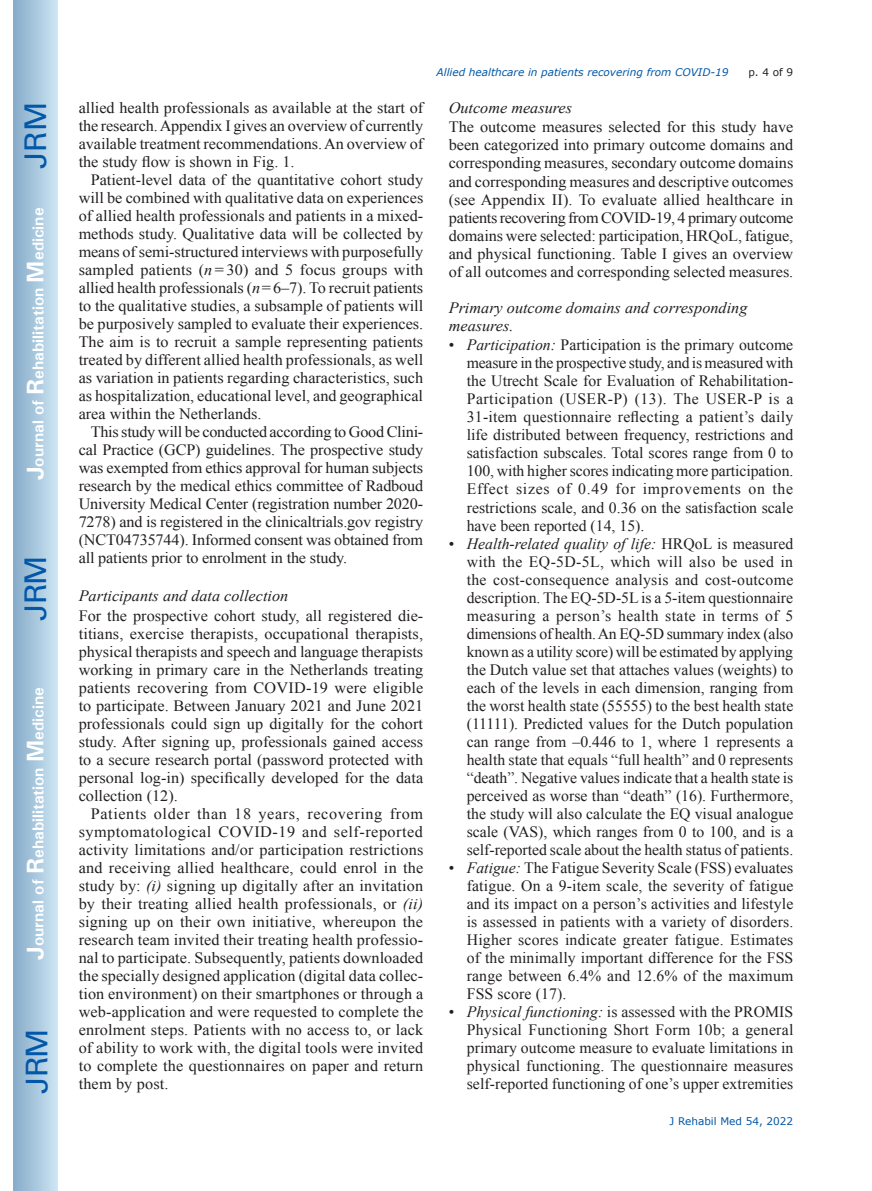
<style>
.page{position:relative;width:872px;height:1191px;background:#fff}
.page>*{position:absolute;margin:0;border:0;box-sizing:border-box;transform-origin:0 0}
.t1{font:30px "Univers";letter-spacing:-.03em;color:#0157a8}
.Txi{font:15.75px/18px "Times New Roman";color:#231f20;text-align:justify}
.Bulleted_list{font:15.75px/18px "Times New Roman";color:#231f20;text-align:justify}
.Tx{font:15.75px/18px "Times New Roman";color:#231f20;text-align:justify}
.Bulleted_list_last{font:15.75px/18px "Times New Roman";letter-spacing:.005em;color:#231f20;text-align:justify}
.t2{font:italic 15.75px/18px "Times New Roman";color:#231f20}
.t3{font:700 15.75px "Univers";color:#fff}
.t4{font:italic 10.5px "Verdana";color:#0157a8}
.t5{font:10.5px "Verdana";color:#0157a8}
.t6{font:10.5px "Verdana";color:#231f20}
.s1{font-size:24px}
.s2{font-style:italic}
</style>
<div class="page">
<div style="left:14px;top:0;width:43px;height:1191px;background:linear-gradient(to right,#88acca,#cbe5f2)"></div>
<h1 class="t1" style="left:18px;top:169px;width:68px;rotate:-90deg">JRM</h1>
<p class="t3" style="left:28px;top:480px;width:274px;rotate:-90deg"><span class="s1">J</span>ournal of <span class="s1">R</span>ehabilitation <span class="s1">M</span>edicine</p>
<h1 class="t1" style="left:18px;top:620px;width:67px;rotate:-90deg">JRM</h1>
<p class="t3" style="left:28px;top:959px;width:274px;rotate:-90deg"><span class="s1">J</span>ournal of <span class="s1">R</span>ehabilitation <span class="s1">M</span>edicine</p>
<h1 class="t1" style="left:19px;top:1093px;width:67px;rotate:-90deg">JRM</h1>
<p class="Tx" style="left:79px;top:98px;width:346px">allied health professionals as available at the start of the research. Appendix I gives an overview of currently available treatment recommendations. An overview of the study flow is shown in Fig. 1.</p>
<p class="Txi" style="left:79px;top:170px;width:346px;text-indent:12px">Patient-level data of the quantitative cohort study will be combined with qualitative data on experiences of allied health professionals and patients in a mixed&shy;methods study. Qualitative data will be collected by means of semi-structured interviews with purposefully sampled patients (<span class="s2">n</span> = 30) and 5 focus groups with allied health professionals (<span class="s2">n</span>=6–7). To recruit patients to the qualitative studies, a subsample of patients will be purposively sampled to evaluate their experiences.<br>The aim is to recruit a sample representing patients treated by different allied health professionals, as well as variation in patients regarding characteristics, such as hospitalization, educational level, and geographical area within the Netherlands.</p>
<p class="Txi" style="left:79px;top:422px;width:346px;text-indent:12px">This study will be conducted according to Good Clini&shy;cal Practice (GCP) guidelines. The prospective study was exempted from ethics approval for human subjects research by the medical ethics committee of Radboud University Medical Center (registration number 2020- 7278) and is registered in the clinicaltrials.gov registry (NCT04735744). Informed consent was obtained from all patients prior to enrolment in the study.</p>
<h2 class="t2" style="left:79px;top:586px;width:211px">Participants and data collection</h2>
<p class="Tx" style="left:79px;top:606px;width:346px">For the prospective cohort study, all registered die&shy;titians, exercise therapists, occupational therapists, physical therapists and speech and language therapists working in primary care in the Netherlands treating patients recovering from COVID-19 were eligible to participate. Between January 2021 and June 2021 professionals could sign up digitally for the cohort study. After signing up, professionals gained access to a secure research portal (password protected with personal log-in) specifically developed for the data collection (12).</p>
<p class="Txi" style="left:79px;top:804px;width:346px;text-indent:12px">Patients older than 18 years, recovering from symptomatological COVID-19 and self-reported activity limitations and/or participation restrictions and receiving allied healthcare, could enrol in the study by: <span class="s2">(i)</span> signing up digitally after an invitation by their treating allied health professionals, or <span class="s2">(ii) </span>signing up on their own initiative, whereupon the research team invited their treating health professio&shy;nal to participate. Subsequently, patients downloaded the specially designed application (digital data collec&shy;tion environment) on their smartphones or through a web-application and were requested to complete the enrolment steps. Patients with no access to, or lack of ability to work with, the digital tools were invited to complete the questionnaires on paper and return them by post.</p>
<p class="t4" style="left:436px;top:65px;width:293px">Allied healthcare in patients recovering from COVID-19</p>
<p class="t6" style="left:748px;top:65px;width:46px">p. 4 of 9</p>
<h2 class="t2" style="left:449px;top:98px;width:125px">Outcome measures</h2>
<p class="Tx" style="left:449px;top:118px;width:346px">The outcome measures selected for this study have been categorized into primary outcome domains and corresponding measures, secondary outcome domains and corresponding measures and descriptive outcomes (see Appendix II). To evaluate allied healthcare in patients recovering from COVID-19, 4 primary outcome domains were selected: participation, HRQoL, fatigue, and physical functioning. Table I gives an overview of all outcomes and corresponding selected measures.</p>
<h2 class="t2" style="left:449px;top:298px;width:300px">Primary outcome domains and corresponding measures.</h2>
<p class="Bulleted_list" style="left:467px;top:336px;width:328px;text-indent:-18px">• <span class="s2">Participation:</span> Participation is the primary outcome measure in the prospective study, and is measured with the Utrecht Scale for Evaluation of Rehabilitation-Participation (USER-P) (13). The USER-P is a 31-item questionnaire reflecting a patient’s daily life distributed between frequency, restrictions and satisfaction subscales. Total scores range from 0 to 100, with higher scores indicating more participation.<br>Effect sizes of 0.49 for improvements on the restrictions scale, and 0.36 on the satisfaction scale have been reported (14, 15).</p>
<p class="Bulleted_list" style="left:467px;top:534px;width:328px;text-indent:-18px">• <span class="s2">Health-related quality of life:</span> HRQoL is measured with the EQ-5D-5L, which will also be used in the cost-consequence analysis and cost-outcome description. The EQ-5D-5L is a 5-item questionnaire measuring a person’s health state in terms of 5 dimensions of health. An EQ-5D summary index (also known as a utility score) will be estimated by applying the Dutch value set that attaches values (weights) to each of the levels in each dimension, ranging from the worst health state (55555) to the best health state (11111). Predicted values for the Dutch population can range from –0.446 to 1, where 1 represents a health state that equals “full health” and 0 represents “death”. Negative values indicate that a health state is perceived as worse than “death” (16). Furthermore, the study will also calculate the EQ visual analogue scale (VAS), which ranges from 0 to 100, and is a self-reported scale about the health status of patients.</p>
<p class="Bulleted_list" style="left:467px;top:858px;width:328px;text-indent:-18px">• <span class="s2">Fatigue:</span> The Fatigue Severity Scale (FSS) evaluates fatigue. On a 9-item scale, the severity of fatigue and its impact on a person’s activities and lifestyle is assessed in patients with a variety of disorders.<br>Higher scores indicate greater fatigue. Estimates of the minimally important difference for the FSS range between 6.4% and 12.6% of the maximum FSS score (17).</p>
<p class="Bulleted_list_last" style="left:467px;top:1002px;width:328px;text-indent:-18px">• <span class="s2">Physical functioning:</span> is assessed with the PROMIS Physical Functioning Short Form 10b; a general primary outcome measure to evaluate limitations in physical functioning. The questionnaire measures self-reported functioning of one’s upper extremities</p>
<p class="t5" style="left:669px;top:1114px;width:125px">J Rehabil Med 54, 2022</p>
</div>
